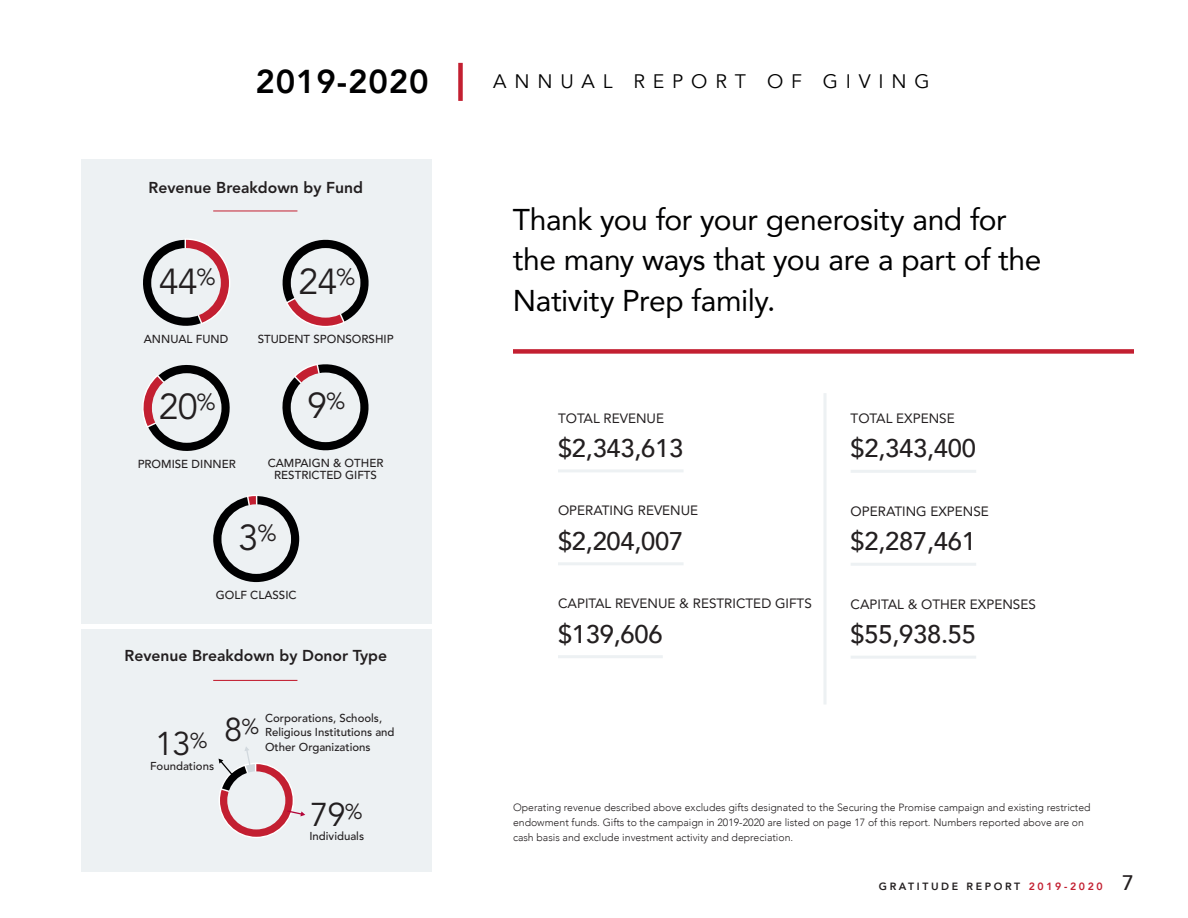
<style>
.page{position:relative;width:1188px;height:918px;background:#fff}
.page>*{position:absolute;margin:0;border:0;box-sizing:border-box;transform-origin:0 0}
.t1{font:35.85px "Avenir";color:#231f20}
.t2{font:800 33px "Avenir";letter-spacing:.025em;color:#000001}
.t3{font:32.85px "Avenir";color:#231f20}
.t4{font:30px/40.5px "Avenir";letter-spacing:-.015em;color:#000001}
.t5{font:500 25.5px "Avenir";letter-spacing:-.01em;color:#231f20}
.t6{font:19.5px "Avenir";letter-spacing:.4em;color:#000001}
.t7{font:800 15.6px "Avenir";color:#231f20}
.t8{font:13.5px "Avenir";color:#231f20}
.t9{font:500 11.55px/11.6px "Avenir";color:#231f20;text-align:center}
.t10{font:500 11.4px/14.2px "Avenir";color:#231f20}
.t11{font:300 10.5px/15px "Avenir";color:#231f20}
.t12{font:800 10.5px "Avenir";letter-spacing:.25em;color:#231f20}
.s1{color:#c31f31}
.s2{font-weight:500;font-size:21px}
</style>
<div class="page">
<div style="left:81px;top:160px;width:351px;height:464px;background:#edf1f3"></div>
<div style="left:81px;top:630px;width:351px;height:242px;background:#edf1f3"></div>
<hr style="left:558px;top:469px;width:126px;height:3px;background:#edf1f3">
<hr style="left:558px;top:562px;width:126px;height:3px;background:#edf1f3">
<hr style="left:558px;top:655px;width:105px;height:3px;background:#edf1f3">
<hr style="left:851px;top:470px;width:125px;height:3px;background:#edf1f3">
<hr style="left:851px;top:563px;width:125px;height:3px;background:#edf1f3">
<hr style="left:851px;top:656px;width:125px;height:3px;background:#edf1f3">
<svg style="left:143px;top:239px;width:87px;height:87px"></svg>
<div style="left:151px;top:248px;width:70px;height:70px;background:#edf1f3;border-radius:50%"></div>
<svg style="left:282px;top:239px;width:87px;height:88px"></svg>
<div style="left:291px;top:248px;width:69px;height:70px;background:#edf1f3;border-radius:50%"></div>
<svg style="left:142px;top:365px;width:88px;height:86px"></svg>
<div style="left:152px;top:373px;width:70px;height:70px;background:#edf1f3;border-radius:50%"></div>
<svg style="left:282px;top:364px;width:87px;height:87px"></svg>
<div style="left:291px;top:373px;width:69px;height:69px;background:#edf1f3;border-radius:50%"></div>
<svg style="left:213px;top:495px;width:86px;height:87px"></svg>
<div style="left:221px;top:504px;width:70px;height:70px;background:#edf1f3;border-radius:50%"></div>
<svg style="left:219px;top:747px;width:86px;height:91px"></svg>
<hr style="left:213px;top:211px;width:84px;height:1px;background:#c31f31">
<hr style="left:213px;top:680px;width:84px;height:1px;background:#c31f31">
<hr style="left:824px;top:393px;width:3px;height:312px;background:#edf1f3">
<div style="left:513px;top:349px;width:621px;height:5px;background:#c31f31"></div>
<div style="left:458px;top:63px;width:5px;height:38px;background:#c31f31"></div>
<h2 class="t2" style="left:256px;top:56px;width:175px">2019-2020</h2>
<h3 class="t6" style="left:493px;top:70px;width:438px">ANNUAL REPORT OF GIVING</h3>
<h3 class="t7" style="left:149px;top:175px;width:216px">Revenue Breakdown by Fund</h3>
<h1 class="t1" style="left:159px;top:260px;width:59px">44<sup>%</sup></h1>
<h1 class="t1" style="left:299px;top:260px;width:59px">24<sup>%</sup></h1>
<p class="t9" style="left:144px;top:332px;width:86px">ANNUAL FUND</p>
<p class="t9" style="left:258px;top:332px;width:137px">STUDENT SPONSORSHIP</p>
<h1 class="t1" style="left:159px;top:385px;width:59px">20<sup>%</sup></h1>
<h1 class="t1" style="left:307px;top:385px;width:40px">9<sup>%</sup></h1>
<p class="t9" style="left:138px;top:457px;width:100px">PROMISE DINNER</p>
<p class="t9" style="left:268px;top:457px;width:117px">CAMPAIGN &amp; OTHER<br>RESTRICTED GIFTS</p>
<h1 class="t1" style="left:239px;top:517px;width:40px">3<sup>%</sup></h1>
<p class="t9" style="left:216px;top:589px;width:82px">GOLF CLASSIC</p>
<h3 class="t7" style="left:124px;top:643px;width:264px">Revenue Breakdown by Donor Type</h3>
<h3 class="t3" style="left:155px;top:724px;width:54px">13<sup>%</sup></h3>
<p class="t10" style="left:150px;top:758px;width:65px">Foundations</p>
<p class="t10" style="left:265px;top:710px;width:131px">Corporations, Schools,<br>Religious Institutions and<br>Other Organizations</p>
<h3 class="t3" style="left:224px;top:710px;width:37px">8<sup>%</sup></h3>
<h3 class="t3" style="left:310px;top:795px;width:54px">79<sup>%</sup></h3>
<p class="t10" style="left:309px;top:828px;width:56px">Individuals</p>
<h3 class="t4" style="left:513px;top:198px;width:530px">Thank you for your generosity and for the many ways that you are a part of the<br>Nativity Prep family.</h3>
<p class="t8" style="left:558px;top:407px;width:108px">TOTAL REVENUE</p>
<h3 class="t5" style="left:558px;top:426px;width:127px">$2,343,613</h3>
<p class="t8" style="left:558px;top:500px;width:142px">OPERATING REVENUE</p>
<h3 class="t5" style="left:558px;top:519px;width:127px">$2,204,007</h3>
<p class="t8" style="left:558px;top:593px;width:255px">CAPITAL REVENUE &amp; RESTRICTED GIFTS</p>
<h3 class="t5" style="left:558px;top:612px;width:106px">$139,606</h3>
<p class="t8" style="left:851px;top:407px;width:106px">TOTAL EXPENSE</p>
<h3 class="t5" style="left:851px;top:426px;width:127px">$2,343,400</h3>
<p class="t8" style="left:851px;top:500px;width:140px">OPERATING EXPENSE</p>
<h3 class="t5" style="left:851px;top:519px;width:127px">$2,287,461</h3>
<p class="t8" style="left:851px;top:593px;width:187px">CAPITAL &amp; OTHER EXPENSES</p>
<h3 class="t5" style="left:851px;top:612px;width:127px">$55,938.55</h3>
<p class="t11" style="left:513px;top:800px;width:579px">Operating revenue described above excludes gifts designated to the Securing the Promise campaign and existing restricted endowment funds. Gifts to the campaign in 2019-2020 are listed on page 17 of this report. Numbers reported above are on cash basis and exclude investment activity and depreciation.</p>
<p class="t12" style="left:879px;top:879px;width:257px">GRATITUDE REPORT <span class="s1">2019-2020</span> <span class="s2">7</span></p>
</div>
